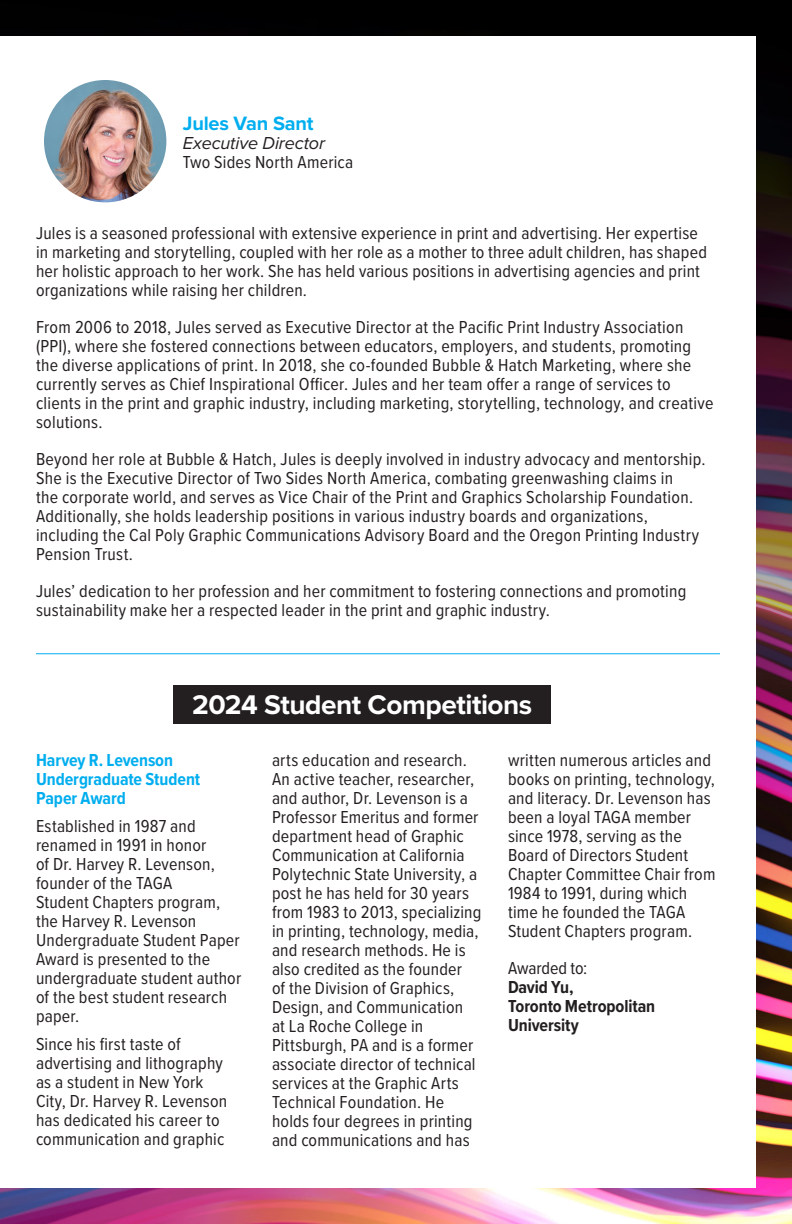
<style>
.page{position:relative;width:792px;height:1224px;background:#fff}
.page>*{position:absolute;margin:0;border:0;box-sizing:border-box;transform-origin:0 0}
.t1{font:700 28px "Proxima Nova";letter-spacing:-.02em;color:#fff}
.body_copy2{font:700 20px "Proxima Nova";letter-spacing:-.01em;color:#00aeef}
.body_copy2-2{font:18px/19px "Proxima Nova Cond";letter-spacing:.01em;color:#231f20}
.body_copy2-3{font:700 18px/19px "Proxima Nova Cond";letter-spacing:-.005em;color:#231f20}
.body_copy2-4{font:700 18px/19px "Proxima Nova Cond";letter-spacing:-.005em;color:#00aeef}
.s1{font-family:"Proxima Nova";font-style:italic}
.s2{font-weight:400}
</style>
<div class="page">
<img style="left:0;top:0;width:792px;height:1224px">
<div style="left:0;top:36px;width:756px;height:1152px;background:#fff"></div>
<img style="left:44px;top:80px;width:122px;height:122px;border-radius:61px">
<hr style="left:36px;top:653px;width:684px;height:1px;background:#00aeef">
<div style="left:173px;top:685px;width:378px;height:39px;background:#231f20"></div>
<p class="body_copy2" style="left:183px;top:109px;width:132px">Jules Van Sant</p>
<p class="body_copy2-2" style="left:183px;top:133px;width:172px"><span class="s1">Executive Director<br></span>Two Sides North America</p>
<p class="body_copy2-2" style="left:36px;top:223px;width:673px">Jules is a seasoned professional with extensive experience in print and advertising. Her expertise in marketing and storytelling, coupled with her role as a mother to three adult children, has shaped her holistic approach to her work. She has held various positions in advertising agencies and print organizations while raising her children.</p>
<p class="body_copy2-2" style="left:36px;top:317px;width:679px">From 2006 to 2018, Jules served as Executive Director at the Pacific Print Industry Association (PPI), where she fostered connections between educators, employers, and students, promoting the diverse applications of print. In 2018, she co-founded Bubble &amp; Hatch Marketing, where she currently serves as Chief Inspirational Officer. Jules and her team offer a range of services to clients in the print and graphic industry, including marketing, storytelling, technology, and creative solutions.</p>
<p class="body_copy2-2" style="left:36px;top:449px;width:671px">Beyond her role at Bubble &amp; Hatch, Jules is deeply involved in industry advocacy and mentorship.<br>She is the Executive Director of Two Sides North America, combating greenwashing claims in<br>the corporate world, and serves as Vice Chair of the Print and Graphics Scholarship Foundation.<br>Additionally, she holds leadership positions in various industry boards and organizations, including the Cal Poly Graphic Communications Advisory Board and the Oregon Printing Industry Pension Trust.</p>
<p class="body_copy2-2" style="left:36px;top:581px;width:652px">Jules’ dedication to her profession and her commitment to fostering connections and promoting sustainability make her a respected leader in the print and graphic industry.</p>
<p class="t1" style="left:192px;top:684px;width:341px">2024 Student Competitions</p>
<p class="body_copy2-4" style="left:36px;top:750px;width:166px">Harvey R. Levenson<br>Undergraduate Student<br>Paper Award</p>
<p class="body_copy2-2" style="left:36px;top:816px;width:207px">Established in 1987 and renamed in 1991 in honor<br>of Dr. Harvey R. Levenson, founder of the TAGA<br>Student Chapters program, the Harvey R. Levenson<br>Undergraduate Student Paper<br>Award is presented to the undergraduate student author of the best student research paper.</p>
<p class="body_copy2-2" style="left:36px;top:1034px;width:193px">Since his first taste of advertising and lithography as a student in New York<br>City, Dr. Harvey R. Levenson has dedicated his career to communication and graphic</p>
<p class="body_copy2-2" style="left:272px;top:750px;width:211px">arts education and research.<br>An active teacher, researcher, and author, Dr. Levenson is a<br>Professor Emeritus and former department head of Graphic<br>Communication at California<br>Polytechnic State University, a post he has held for 30 years from 1983 to 2013, specializing in printing, technology, media, and research methods. He is also credited as the founder<br>of the Division of Graphics,<br>Design, and Communication<br>at La Roche College in<br>Pittsburgh, PA and is a former associate director of technical services at the Graphic Arts<br>Technical Foundation. He holds four degrees in printing and communications and has</p>
<p class="body_copy2-2" style="left:508px;top:750px;width:209px">written numerous articles and books on printing, technology, and literacy. Dr. Levenson has been a loyal TAGA member since 1978, serving as the<br>Board of Directors Student<br>Chapter Committee Chair from<br>1984 to 1991, during which time he founded the TAGA<br>Student Chapters program.</p>
<p class="body_copy2-3" style="left:508px;top:958px;width:149px"><span class="s2">Awarded to:<br></span>David Yu,<br>Toronto Metropolitan<br>University</p>
</div>
